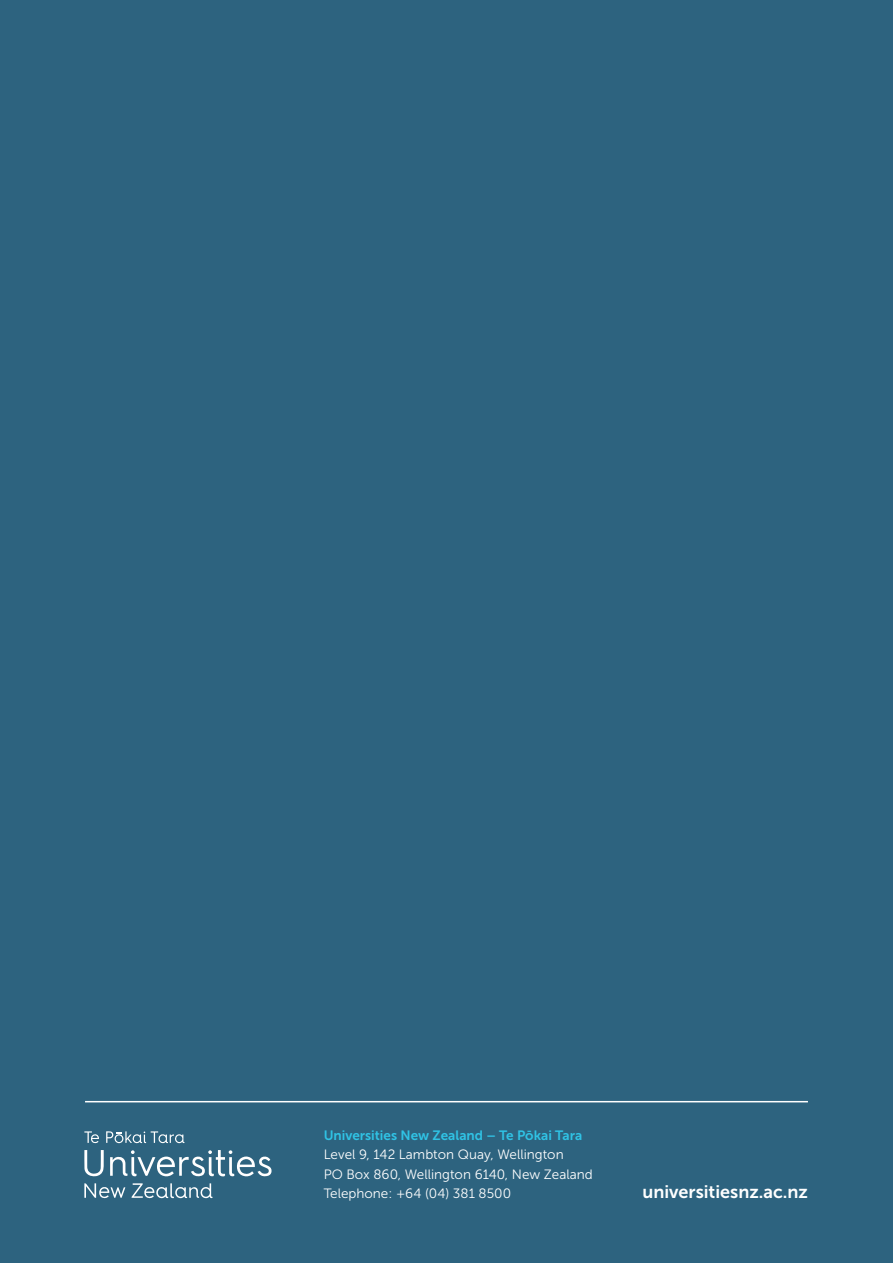
<style>
.page{position:relative;width:893px;height:1263px;background:#2d637f}
.page>*{position:absolute;margin:0;border:0;box-sizing:border-box;transform-origin:0 0}
.t1{font:18px "Museo Sans 700";color:#fff}
.t2{font:13.5px/19.5px "Museo Sans 300";color:#fff}
.t3{font:13.5px "Museo Sans 700";color:#30c3e5}
</style>
<div class="page">
<svg style="left:84px;top:1100px;width:188px;height:99px"></svg>
<hr style="left:85px;top:1101px;width:723px;height:1px;background:#fff">
<p class="t3" style="left:324px;top:1127px;width:260px">Universities New Zealand – Te Pōkai Tara</p>
<p class="t2" style="left:324px;top:1145px;width:270px">Level 9, 142 Lambton Quay, Wellington<br>PO Box 860, Wellington 6140, New Zealand<br>Telephone: +64 (04) 381 8500</p>
<h1 class="t1" style="left:642px;top:1181px;width:167px">universitiesnz.ac.nz</h1>
</div>
